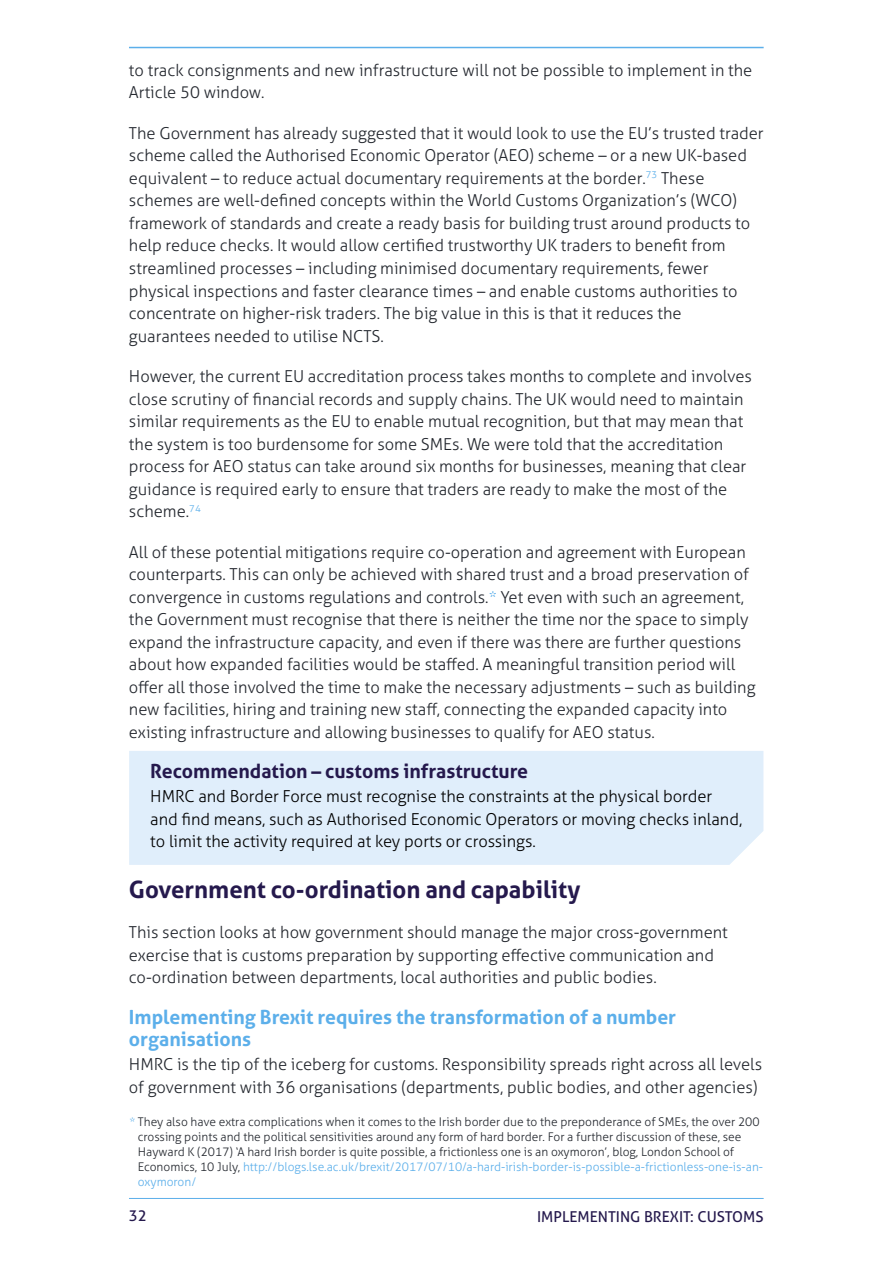
<style>
.page{position:relative;width:893px;height:1263px;background:#fff}
.page>*{position:absolute;margin:0;border:0;box-sizing:border-box;transform-origin:0 0}
.t1{font:700 24px "Aller";color:#25194d}
.t2{font:700 19.5px/22.5px "Aller";color:#5cafea}
.t3{font:700 19.5px "Aller";color:#25194d}
.t4{font:300 16.5px/22.5px "Aller";color:#24282f}
.t5{font:300 16.5px/22.5px "Aller";color:#000}
.t6{font:15px "Aller";color:#25194d}
.t7{font:300 12px/15px "Aller";color:#24282f}
.s1{color:#5cafea}
</style>
<div class="page">
<hr style="left:129px;top:47px;width:635px;height:1px;background:#5cafea">
<hr style="left:129px;top:1198px;width:635px;height:1px;background:#5cafea">
<div style="left:129px;top:751px;width:634px;height:114px;background:#e0eefb"></div>
<p class="t4" style="left:129px;top:59px;width:625px">to track consignments and new infrastructure will not be possible to implement in the<br>Article 50 window.</p>
<p class="t4" style="left:129px;top:122px;width:636px">The Government has already suggested that it would look to use the EU’s trusted trader scheme called the Authorised Economic Operator (AEO) scheme – or a new UK-based equivalent – to reduce actual documentary requirements at the border.<sup>73</sup> These schemes are well-defined concepts within the World Customs Organization’s (WCO) framework of standards and create a ready basis for building trust around products to help reduce checks. It would allow certified trustworthy UK traders to benefit from streamlined processes – including minimised documentary requirements, fewer physical inspections and faster clearance times – and enable customs authorities to concentrate on higher-risk traders. The big value in this is that it reduces the guarantees needed to utilise NCTS.</p>
<p class="t4" style="left:129px;top:365px;width:625px">However, the current EU accreditation process takes months to complete and involves close scrutiny of financial records and supply chains. The UK would need to maintain similar requirements as the EU to enable mutual recognition, but that may mean that the system is too burdensome for some SMEs. We were told that the accreditation process for AEO status can take around six months for businesses, meaning that clear guidance is required early to ensure that traders are ready to make the most of the scheme.<sup>74</sup></p>
<p class="t4" style="left:129px;top:540px;width:628px">All of these potential mitigations require co-operation and agreement with European counterparts. This can only be achieved with shared trust and a broad preservation of convergence in customs regulations and controls.<span class="s1">*</span> Yet even with such an agreement, the Government must recognise that there is neither the time nor the space to simply expand the infrastructure capacity, and even if there was there are further questions about how expanded facilities would be staffed. A meaningful transition period will offer all those involved the time to make the necessary adjustments – such as building new facilities, hiring and training new staff, connecting the expanded capacity into existing infrastructure and allowing businesses to qualify for AEO status.</p>
<p class="t3" style="left:150px;top:759px;width:379px">Recommendation – customs infrastructure</p>
<p class="t5" style="left:150px;top:785px;width:594px">HMRC and Border Force must recognise the constraints at the physical border and find means, such as Authorised Economic Operators or moving checks inland, to limit the activity required at key ports or crossings.</p>
<h1 class="t1" style="left:129px;top:874px;width:453px">Government co-ordination and capability</h1>
<p class="t4" style="left:129px;top:921px;width:600px">This section looks at how government should manage the major cross-government exercise that is customs preparation by supporting effective communication and co-ordination between departments, local authorities and public bodies.</p>
<p class="t2" style="left:129px;top:1005px;width:549px">Implementing Brexit requires the transformation of a number organisations</p>
<p class="t4" style="left:129px;top:1053px;width:635px">HMRC is the tip of the iceberg for customs. Responsibility spreads right across all levels of government with 36 organisations (departments, public bodies, and other agencies)</p>
<p class="t7" style="left:138px;top:1114px;width:627px;text-indent:-9px"><span class="s1">*</span> They also have extra complications when it comes to the Irish border due to the preponderance of SMEs, the over 200 crossing points and the political sensitivities around any form of hard border. For a further discussion of these, see Hayward K (2017) ‘A hard Irish border is quite possible, a frictionless one is an oxymoron’, blog, London School of Economics, 10 July, <span class="s1">http://blogs.lse.ac.uk/brexit/2017/07/10/a-hard-irish-border-is-possible-a-frictionless-one-is-an&shy;oxymoron/</span></p>
<p class="t6" style="left:129px;top:1206px;width:19px">32</p>
<p class="t6" style="left:537px;top:1207px;width:228px">IMPLEMENTING BREXIT: CUSTOMS</p>
</div>
